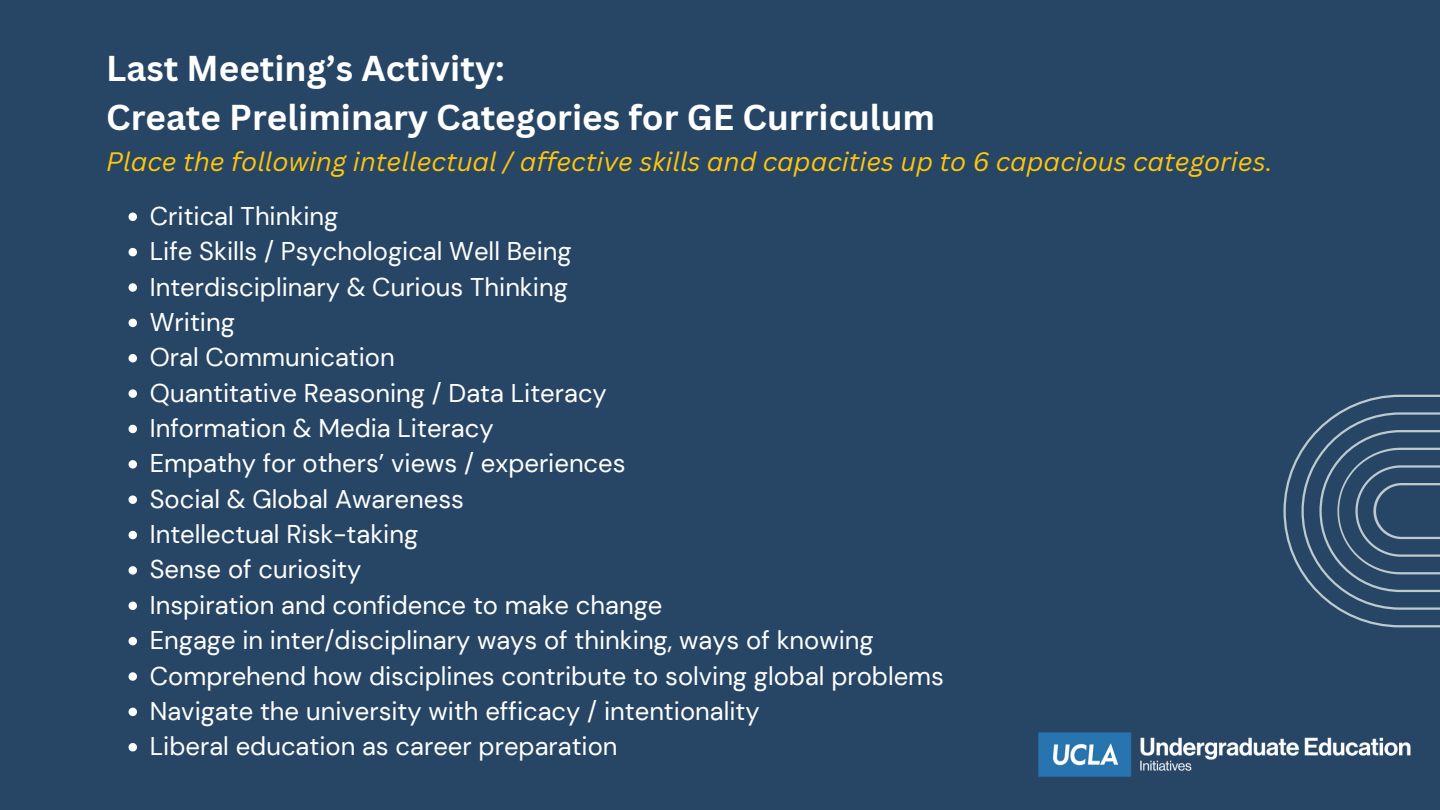
<style>
.page{position:relative;width:1440px;height:810px;background:#274666}
.page>*{position:absolute;margin:0;border:0;box-sizing:border-box;transform-origin:0 0}
.t1{font:700 35px/48.8px "Canva Sans";color:#fff}
.t2{font:italic 26px "Canva Sans";color:#ffc60b}
.t3{font:25.6px "DM Sans";color:#fff}
</style>
<div class="page">
<img style="left:1038px;top:732px;width:373px;height:45px">
<svg style="left:1283px;top:395px;width:157px;height:232px"></svg>
<svg style="left:129px;top:213px;width:8px;height:8px"></svg>
<svg style="left:129px;top:248px;width:8px;height:8px"></svg>
<svg style="left:129px;top:283px;width:8px;height:9px"></svg>
<svg style="left:129px;top:319px;width:8px;height:8px"></svg>
<svg style="left:129px;top:354px;width:8px;height:8px"></svg>
<svg style="left:129px;top:389px;width:8px;height:9px"></svg>
<svg style="left:129px;top:425px;width:8px;height:8px"></svg>
<svg style="left:129px;top:460px;width:8px;height:9px"></svg>
<svg style="left:129px;top:495px;width:8px;height:9px"></svg>
<svg style="left:129px;top:531px;width:8px;height:8px"></svg>
<svg style="left:129px;top:566px;width:8px;height:9px"></svg>
<svg style="left:129px;top:602px;width:8px;height:8px"></svg>
<svg style="left:129px;top:637px;width:8px;height:8px"></svg>
<svg style="left:129px;top:672px;width:8px;height:9px"></svg>
<svg style="left:129px;top:708px;width:8px;height:8px"></svg>
<svg style="left:129px;top:743px;width:8px;height:8px"></svg>
<h1 class="t1" style="left:106px;top:43px;width:830px">Last Meeting’s Activity:<br>Create Preliminary Categories for GE Curriculum</h1>
<p class="t2" style="left:106px;top:143px;width:1168px">Place the following intellectual / affective skills and capacities up to 6 capacious categories.</p>
<p class="t3" style="left:150px;top:199px;width:190px">Critical Thinking</p>
<p class="t3" style="left:150px;top:235px;width:423px">Life Skills / Psychological Well Being</p>
<p class="t3" style="left:150px;top:270px;width:420px">Interdisciplinary &amp; Curious Thinking</p>
<p class="t3" style="left:150px;top:306px;width:87px">Writing</p>
<p class="t3" style="left:150px;top:341px;width:246px">Oral Communication</p>
<p class="t3" style="left:150px;top:376px;width:459px">Quantitative Reasoning / Data Literacy</p>
<p class="t3" style="left:150px;top:412px;width:345px">Information &amp; Media Literacy</p>
<p class="t3" style="left:150px;top:447px;width:477px">Empathy for others’ views / experiences</p>
<p class="t3" style="left:150px;top:482px;width:316px">Social &amp; Global Awareness</p>
<p class="t3" style="left:150px;top:518px;width:270px">Intellectual Risk-taking</p>
<p class="t3" style="left:150px;top:553px;width:213px">Sense of curiosity</p>
<p class="t3" style="left:150px;top:588px;width:514px">Inspiration and confidence to make change</p>
<p class="t3" style="left:150px;top:624px;width:725px">Engage in inter/disciplinary ways of thinking, ways of knowing</p>
<p class="t3" style="left:150px;top:659px;width:796px">Comprehend how disciplines contribute to solving global problems</p>
<p class="t3" style="left:150px;top:695px;width:611px">Navigate the university with efficacy / intentionality</p>
<p class="t3" style="left:150px;top:730px;width:469px">Liberal education as career preparation</p>
</div>
